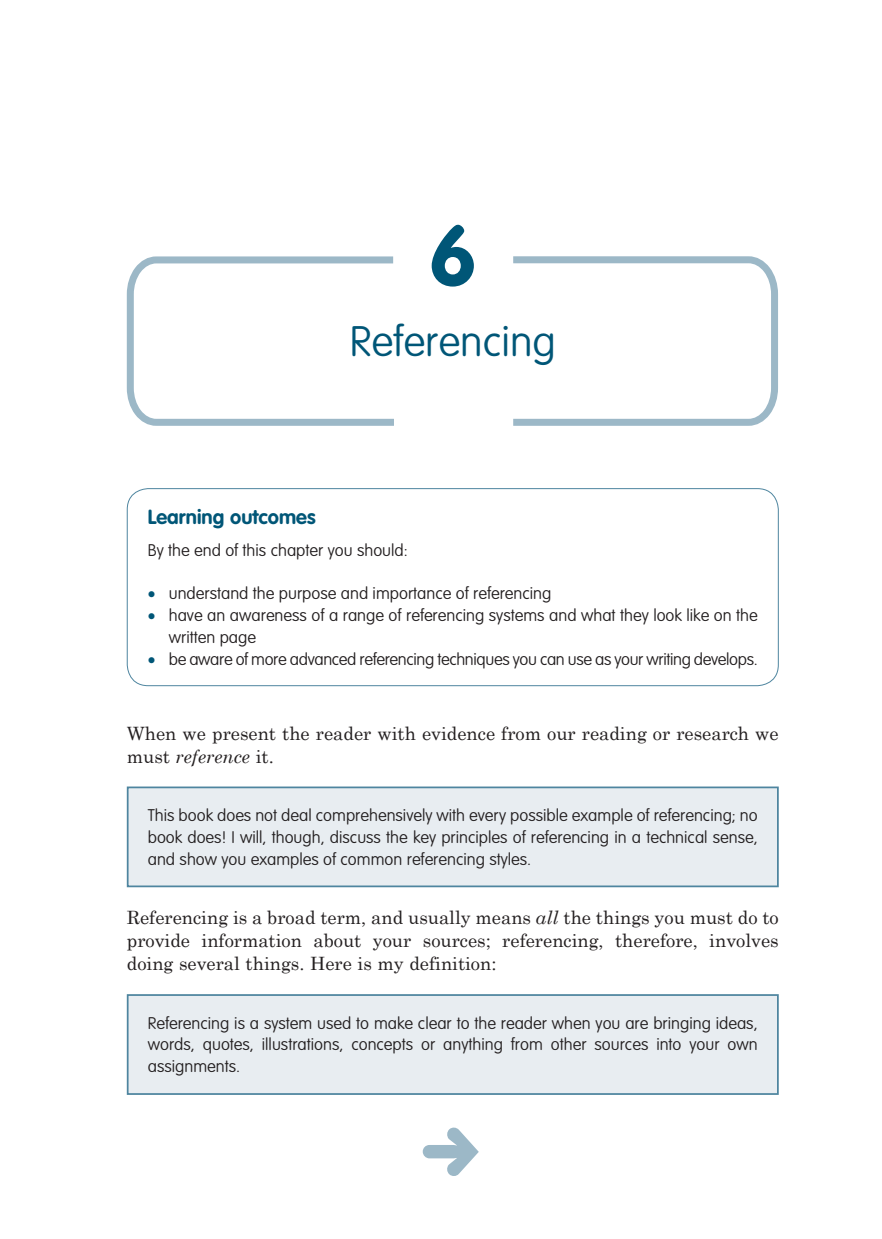
<style>
.page{position:relative;width:882px;height:1239px;background:#fff}
.page>*{position:absolute;margin:0;border:0;box-sizing:border-box;transform-origin:0 0}
.CN{font:700 84px "VAG Rounded Std";color:#005677}
.CT{font:100 42px "VAG Rounded Std";color:#005677}
.BX1_BH1{font:700 20.12px "VAG Rounded Std";color:#005677}
.EL{font:18.38px/22.8px "Century Schoolbook";color:#231f20}
.BX2_BTEXT{font:100 16.62px/21.9px "VAG Rounded Std";color:#231f20;text-align:justify}
.BX2_BTEXT-2{font:100 16.62px "VAG Rounded Std";letter-spacing:-.02em;color:#231f20}
.BX1_BTEXT{font:100 16.62px "VAG Rounded Std";color:#231f20}
.s1{color:#005677}
.s2{font-style:italic}
</style>
<div class="page">
<div style="left:127px;top:786px;width:651px;height:101px;background:#e8edf1;border:2px solid #4e859f"></div>
<div style="left:127px;top:994px;width:651px;height:101px;background:#e8edf1;border:2px solid #4e859f"></div>
<svg style="left:513px;top:256px;width:265px;height:170px"></svg>
<svg style="left:126px;top:256px;width:268px;height:170px"></svg>
<div style="left:127px;top:488px;width:651px;height:198px;border:1px solid #4e859f;border-radius:21px"></div>
<svg style="left:423px;top:1127px;width:56px;height:49px"></svg>
<p class="CN" style="left:428px;top:207px;width:50px">6</p>
<p class="CT" style="left:350px;top:317px;width:208px">Referencing</p>
<p class="BX1_BH1" style="left:148px;top:505px;width:169px">Learning outcomes</p>
<p class="BX1_BTEXT" style="left:148px;top:541px;width:261px">By the end of this chapter you should:</p>
<p class="BX2_BTEXT" style="left:148px;top:583px;width:405px"><span class="s1">•</span> understand the purpose and importance of referencing</p>
<p class="BX2_BTEXT" style="left:169px;top:604px;width:590px;text-indent:-21px"><span class="s1">•</span> have an awareness of a range of referencing systems and what they look like on the written page</p>
<p class="BX2_BTEXT-2" style="left:148px;top:649px;width:611px"><span class="s1">•</span> be aware of more advanced referencing techniques you can use as your writing develops.</p>
<p class="EL" style="left:127px;top:720px;width:653px">When we present the reader with evidence from our reading or research we must <span class="s2">reference</span> it.</p>
<p class="BX2_BTEXT" style="left:148px;top:805px;width:611px">This book does not deal comprehensively with every possible example of referencing; no book does! I will, though, discuss the key principles of referencing in a technical sense, and show you examples of common referencing styles.</p>
<p class="EL" style="left:127px;top:905px;width:653px;text-align:justify">Referencing is a broad term, and usually means <span class="s2">all</span> the things you must do to provide information about your sources; referencing, therefore, involves doing several things. Here is my definition:</p>
<p class="BX2_BTEXT" style="left:148px;top:1012px;width:611px">Referencing is a system used to make clear to the reader when you are bringing ideas, words, quotes, illustrations, concepts or anything from other sources into your own assignments.</p>
</div>
